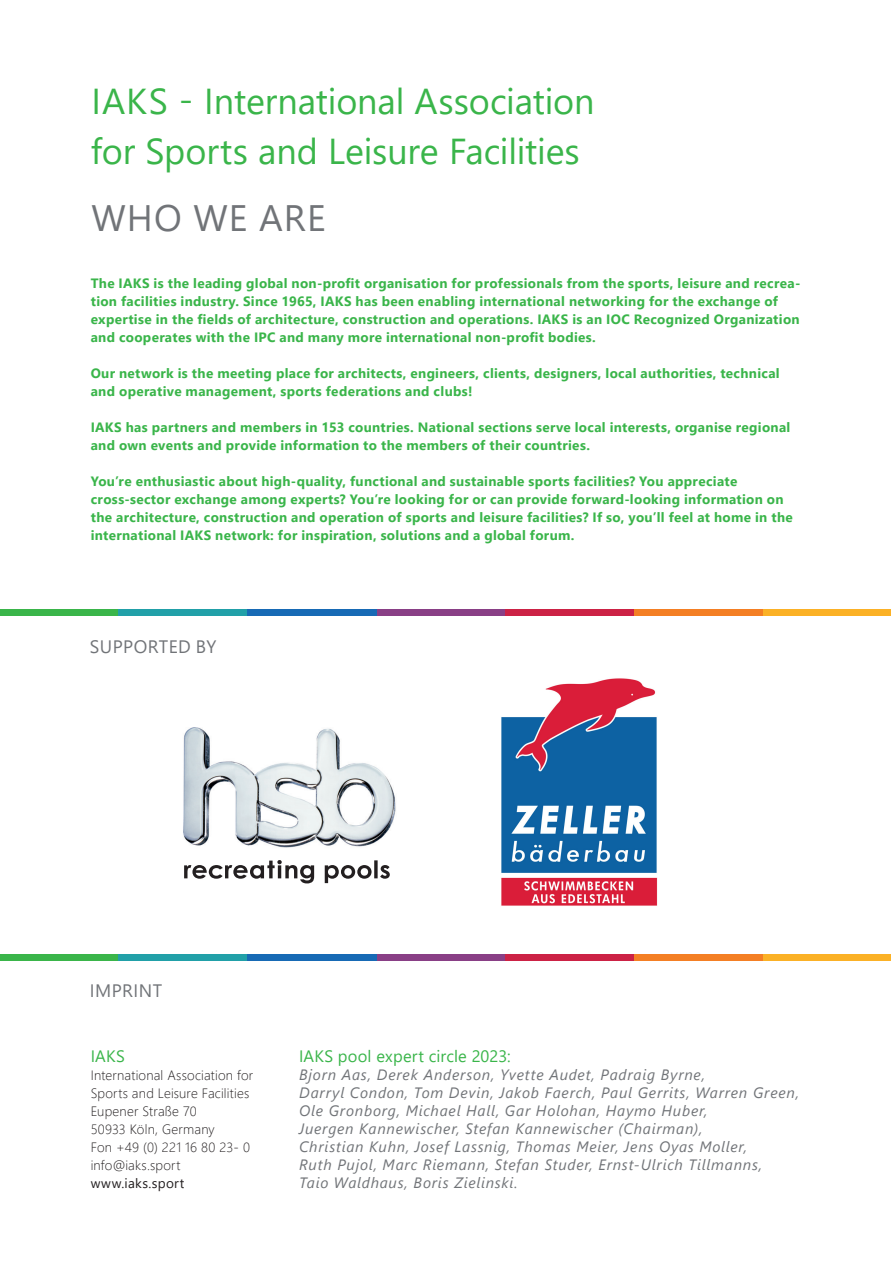
<style>
.page{position:relative;width:893px;height:1263px;background:#fff}
.page>*{position:absolute;margin:0;border:0;box-sizing:border-box;transform-origin:0 0}
.t1{font:36.75px "Segoe UI";letter-spacing:.03em;color:#717478}
.t2{font:36px/49.5px "Segoe UI";letter-spacing:-.005em;color:#3ab54a}
.Kopfzeile{font:18px "Segoe UI";letter-spacing:.025em;color:#717478}
.Titel_sb{font:16.5px "Segoe UI";letter-spacing:.01em;color:#3ab54a}
.Titel_sb-2{font:italic 15px/18px "Segoe UI";letter-spacing:.05em;color:#717478}
.Einleitung_Projekt_en{font:700 13.5px/18px "Segoe UI";letter-spacing:.025em;color:#3ab54a}
.t3{font:300 13.5px "Segoe UI";letter-spacing:.015em;color:#231f20}
.t4{font:13.5px "Segoe UI";letter-spacing:.025em;color:#231f20}
</style>
<div class="page">
<div style="left:376px;top:954px;width:130px;height:7px;background:#893f86"></div>
<div style="left:506px;top:954px;width:129px;height:7px;background:#cc2245"></div>
<div style="left:635px;top:954px;width:129px;height:7px;background:#f47f24"></div>
<div style="left:764px;top:954px;width:129px;height:7px;background:#fbb126"></div>
<div style="left:0;top:954px;width:119px;height:7px;background:#3ab54a"></div>
<div style="left:119px;top:954px;width:129px;height:7px;background:#21a0a8"></div>
<div style="left:248px;top:954px;width:129px;height:7px;background:#176ab5"></div>
<div style="left:376px;top:609px;width:130px;height:7px;background:#893f86"></div>
<div style="left:506px;top:609px;width:129px;height:7px;background:#cc2245"></div>
<div style="left:635px;top:609px;width:129px;height:7px;background:#f47f24"></div>
<div style="left:764px;top:609px;width:129px;height:7px;background:#fbb126"></div>
<div style="left:0;top:609px;width:119px;height:7px;background:#3ab54a"></div>
<div style="left:119px;top:609px;width:129px;height:7px;background:#21a0a8"></div>
<div style="left:248px;top:609px;width:129px;height:7px;background:#176ab5"></div>
<img style="left:501px;top:678px;width:157px;height:228px">
<img style="left:183px;top:727px;width:213px;height:157px">
<svg style="left:184px;top:860px;width:206px;height:23px"></svg>
<hr style="left:892px;top:0;width:1px;height:1263px;background:#fff">
<p class="t2" style="left:91px;top:74px;width:505px">IAKS - International Association for Sports and Leisure Facilities</p>
<p class="t1" style="left:91px;top:184px;width:236px">WHO WE ARE</p>
<p class="Einleitung_Projekt_en" style="left:91px;top:273px;width:711px">The IAKS is the leading global non-profit organisation for professionals from the sports, leisure and recrea&shy;tion facilities industry. Since 1965, IAKS has been enabling international networking for the exchange of expertise in the fields of architecture, construction and operations. IAKS is an IOC Recognized Organization and cooperates with the IPC and many more international non-profit bodies.</p>
<p class="Einleitung_Projekt_en" style="left:91px;top:363px;width:691px">Our network is the meeting place for architects, engineers, clients, designers, local authorities, technical and operative management, sports federations and clubs!</p>
<p class="Einleitung_Projekt_en" style="left:91px;top:417px;width:701px">IAKS has partners and members in 153 countries. National sections serve local interests, organise regional and own events and provide information to the members of their countries.</p>
<p class="Einleitung_Projekt_en" style="left:91px;top:471px;width:704px">You’re enthusiastic about high-quality, functional and sustainable sports facilities? You appreciate cross-sector exchange among experts? You’re looking for or can provide forward-looking information on the architecture, construction and operation of sports and leisure facilities? If so, you’ll feel at home in the international IAKS network: for inspiration, solutions and a global forum.</p>
<p class="Kopfzeile" style="left:90px;top:629px;width:128px">SUPPORTED BY</p>
<p class="Kopfzeile" style="left:90px;top:974px;width:74px">IMPRINT</p>
<p class="Titel_sb" style="left:91px;top:1041px;width:36px">IAKS</p>
<p class="t3" style="left:91px;top:1062px;width:164px">International Association for</p>
<p class="t3" style="left:91px;top:1080px;width:160px">Sports and Leisure Facilities</p>
<p class="t3" style="left:91px;top:1098px;width:107px">Eupener Straße 70</p>
<p class="t3" style="left:91px;top:1116px;width:126px">50933 Köln, Germany</p>
<p class="t3" style="left:91px;top:1134px;width:161px">Fon +49 (0) 221 16 80 23- 0</p>
<p class="t3" style="left:91px;top:1152px;width:91px">info@iaks.sport</p>
<p class="t4" style="left:91px;top:1170px;width:95px">www.iaks.sport</p>
<p class="Titel_sb" style="left:299px;top:1041px;width:213px">IAKS pool expert circle 2023:</p>
<p class="Titel_sb-2" style="left:299px;top:1063px;width:501px">Bjorn Aas, Derek Anderson, Yvette Audet, Padraig Byrne,<br>Darryl Condon, Tom Devin, Jakob Faerch, Paul Gerrits, Warren Green, Ole Gronborg, Michael Hall, Gar Holohan, Haymo Huber,<br>Juergen Kannewischer, Stefan Kannewischer (Chairman),<br>Christian Kuhn, Josef Lassnig, Thomas Meier, Jens Oyas Moller,<br>Ruth Pujol, Marc Riemann, Stefan Studer, Ernst-Ulrich Tillmanns,<br>Taio Waldhaus, Boris Zielinski.</p>
</div>
